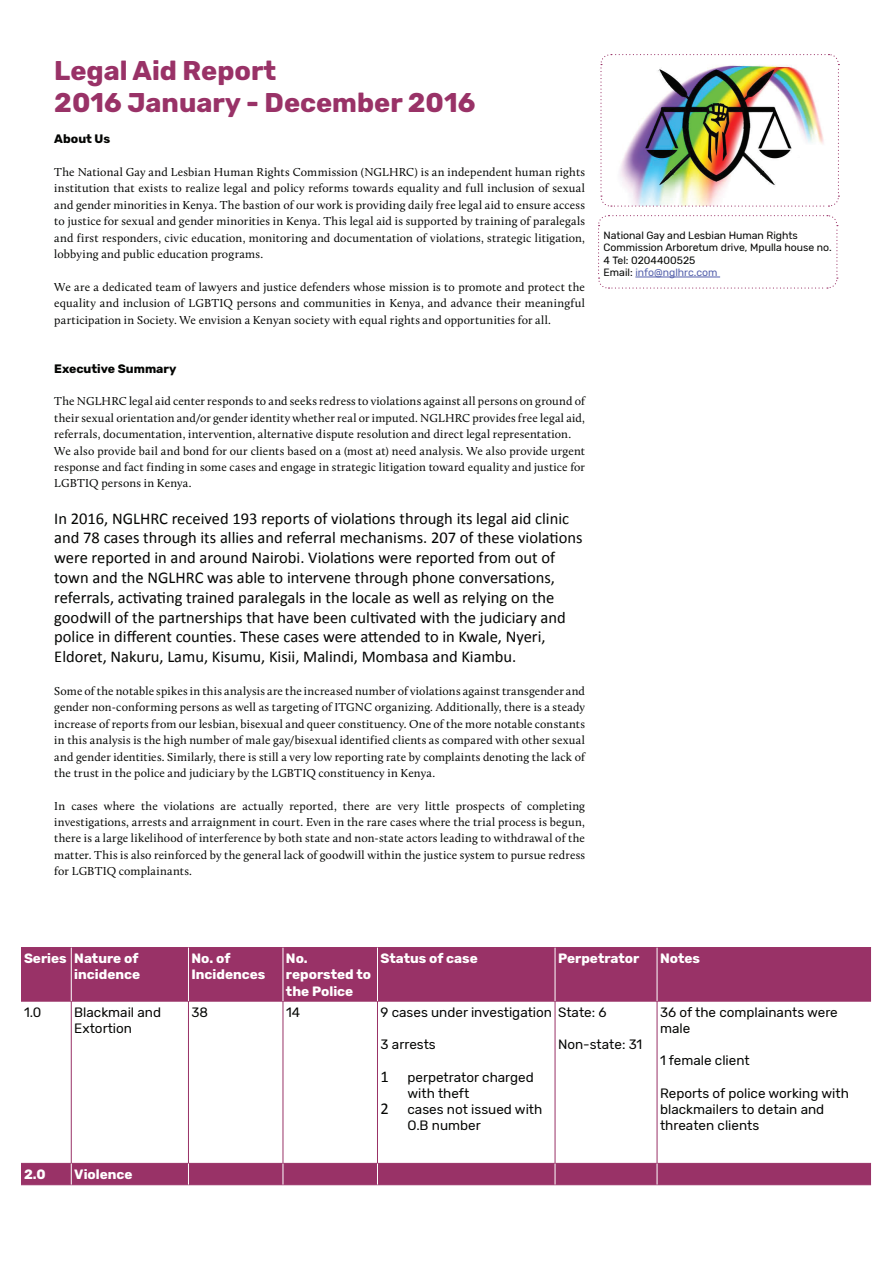
<style>
.page{position:relative;width:893px;height:1263px;background:#fff}
.page>*{position:absolute;margin:0;border:0;box-sizing:border-box;transform-origin:0 0}
.t1{font:700 27px/32.4px "Rubik";color:#993267}
.t2{font:16.5px/19.8px "Calibri";color:#040503}
.t3{font:13.5px/16.2px "Rubik";color:#040503}
.t4{font:700 13.5px/16.2px "Rubik";color:#fff}
.t5{font:700 12.15px "Rubik";color:#040503}
.t6{font:11.85px/16.4px "Calluna";letter-spacing:.01em;color:#040503;text-align:justify}
.t7{font:10.5px/12.6px "Rubik";color:#040503}
.s1{color:#535fab}
.s2{font-family:"Calibri";font-size:16.5px}
</style>
<div class="page">
<svg style="left:598px;top:215px;width:240px;height:74px"></svg>
<img style="left:600px;top:54px;width:240px;height:153px">
<div style="left:21px;top:948px;width:850px;height:53px;background:#993267"></div>
<hr style="left:21px;top:1001px;width:50px;height:1px;background:#993267">
<hr style="left:71px;top:1001px;width:117px;height:1px;background:#993267">
<hr style="left:188px;top:1001px;width:95px;height:1px;background:#993267">
<hr style="left:283px;top:1001px;width:94px;height:1px;background:#993267">
<hr style="left:377px;top:1001px;width:178px;height:1px;background:#993267">
<hr style="left:555px;top:1001px;width:102px;height:1px;background:#993267">
<hr style="left:657px;top:1001px;width:214px;height:1px;background:#993267">
<hr style="left:21px;top:947px;width:50px;height:1px;background:#993267">
<hr style="left:71px;top:947px;width:117px;height:1px;background:#993267">
<hr style="left:188px;top:947px;width:95px;height:1px;background:#993267">
<hr style="left:283px;top:947px;width:94px;height:1px;background:#993267">
<hr style="left:377px;top:947px;width:178px;height:1px;background:#993267">
<hr style="left:555px;top:947px;width:102px;height:1px;background:#993267">
<hr style="left:657px;top:947px;width:214px;height:1px;background:#993267">
<hr style="left:71px;top:1001px;width:1px;height:162px;background:#993267">
<hr style="left:188px;top:1001px;width:1px;height:162px;background:#993267">
<hr style="left:283px;top:1001px;width:1px;height:162px;background:#993267">
<hr style="left:377px;top:1001px;width:1px;height:162px;background:#993267">
<hr style="left:555px;top:1001px;width:1px;height:162px;background:#993267">
<hr style="left:657px;top:1001px;width:1px;height:162px;background:#993267">
<hr style="left:71px;top:948px;width:1px;height:53px;background:#fff">
<hr style="left:188px;top:948px;width:1px;height:53px;background:#fff">
<hr style="left:283px;top:948px;width:1px;height:53px;background:#fff">
<hr style="left:377px;top:948px;width:1px;height:53px;background:#fff">
<hr style="left:555px;top:948px;width:1px;height:53px;background:#fff">
<hr style="left:657px;top:948px;width:1px;height:53px;background:#fff">
<div style="left:21px;top:1163px;width:850px;height:22px;background:#993267"></div>
<h1 class="t1" style="left:54px;top:55px;width:423px">Legal Aid Report<br>2016 January - December 2016</h1>
<p class="t5" style="left:54px;top:132px;width:57px">About Us</p>
<p class="t6" style="left:54px;top:164px;width:532px">The National Gay and Lesbian Human Rights Commission (NGLHRC) is an independent human rights institution that exists to realize legal and policy reforms towards equality and full inclusion of sexual and gender minorities in Kenya. The bastion of our work is providing daily free legal aid to ensure access to justice for sexual and gender minorities in Kenya. This legal aid is supported by training of paralegals and first responders, civic education, monitoring and documentation of violations, strategic litigation, lobbying and public education programs.</p>
<p class="t6" style="left:54px;top:278px;width:532px">We are a dedicated team of lawyers and justice defenders whose mission is to promote and protect the equality and inclusion of LGBTIQ persons and communities in Kenya, and advance their meaningful participation in Society. We envision a Kenyan society with equal rights and opportunities for all.</p>
<p class="t5" style="left:54px;top:361px;width:124px">Executive Summary</p>
<p class="t6" style="left:54px;top:393px;width:532px;text-align:left">The NGLHRC legal aid center responds to and seeks redress to violations against all persons on ground of their sexual orientation and/or gender identity whether real or imputed. NGLHRC provides free legal aid, referrals, documentation, intervention, alternative dispute resolution and direct legal representation.<br>We also provide bail and bond for our clients based on a (most at) need analysis. We also provide urgent response and fact finding in some cases and engage in strategic litigation toward equality and justice for LGBTIQ persons in Kenya.</p>
<p class="t2" style="left:54px;top:508px;width:530px">In 2016, NGLHRC received 193 reports of violations through its legal aid clinic and 78 cases through its allies and referral mechanisms. 207 of these violations were reported in and around Nairobi. Violations were reported from out of town and the NGLHRC was able to intervene through phone conversations, referrals, activating trained paralegals in the locale as well as relying on the goodwill of the partnerships that have been cultivated with the judiciary and police in different counties. These cases were attended to in Kwale, Nyeri, Eldoret, Nakuru, Lamu, Kisumu, Kisii, Malindi, Mombasa and Kiambu.</p>
<p class="t6" style="left:54px;top:683px;width:532px">Some of the notable spikes in this analysis are the increased number of violations against transgender and gender non-conforming persons as well as targeting of ITGNC organizing. Additionally, there is a steady increase of reports from our lesbian, bisexual and queer constituency. One of the more notable constants in this analysis is the high number of male gay/bisexual identified clients as compared with other sexual and gender identities. Similarly, there is still a very low reporting rate by complaints denoting the lack of the trust in the police and judiciary by the LGBTIQ constituency in Kenya.</p>
<p class="t6" style="left:54px;top:797px;width:532px">In cases where the violations are actually reported, there are very little prospects of completing investigations, arrests and arraignment in court. Even in the rare cases where the trial process is begun, there is a large likelihood of interference by both state and non-state actors leading to withdrawal of the matter. This is also reinforced by the general lack of goodwill within the justice system to pursue redress for LGBTIQ complainants.</p>
<p class="t7" style="left:604px;top:229px;width:230px">National Gay and Lesbian Human Rights<br>Commission Arboretum drive, Mpulla house no.<br>4 Tel: 0204400525<br>Email: <span class="s1">info@nglhrc.com</span></p>
<p class="t4" style="left:24px;top:951px;width:118px;text-align:right">Series Nature of incidence</p>
<p class="t4" style="left:191px;top:951px;width:76px">No. of<br>Incidences</p>
<p class="t4" style="left:286px;top:951px;width:87px">No. reporsted to the Police</p>
<p class="t4" style="left:380px;top:951px;width:99px">Status of case</p>
<p class="t4" style="left:558px;top:951px;width:83px">Perpetrator</p>
<p class="t4" style="left:660px;top:951px;width:41px">Notes</p>
<p class="t3" style="left:24px;top:1004px;width:19px">1.0</p>
<p class="t3" style="left:74px;top:1004px;width:88px">Blackmail and<br>Extortion</p>
<p class="t3" style="left:191px;top:1004px;width:18px">38</p>
<p class="t3" style="left:286px;top:1004px;width:16px">14</p>
<p class="t3" style="left:380px;top:1004px;width:228px">9 cases under investigation State: 6</p>
<p class="t3" style="left:380px;top:1037px;width:57px">3 arrests</p>
<p class="t3" style="left:380px;top:1069px;width:155px"><span class="s2">1</span> perpetrator charged</p>
<p class="t3" style="left:407px;top:1085px;width:63px">with theft</p>
<p class="t3" style="left:380px;top:1101px;width:163px"><span class="s2">2</span> cases not issued with</p>
<p class="t3" style="left:407px;top:1118px;width:75px">O.B number</p>
<p class="t3" style="left:660px;top:1004px;width:179px">36 of the complainants were male</p>
<p class="t3" style="left:660px;top:1053px;width:91px">1 female client</p>
<p class="t3" style="left:660px;top:1085px;width:190px">Reports of police working with blackmailers to detain and threaten clients</p>
<p class="t3" style="left:558px;top:1037px;width:86px">Non-state: 31</p>
<p class="t4" style="left:24px;top:1166px;width:23px">2.0</p>
<p class="t4" style="left:74px;top:1166px;width:60px">Violence</p>
</div>
